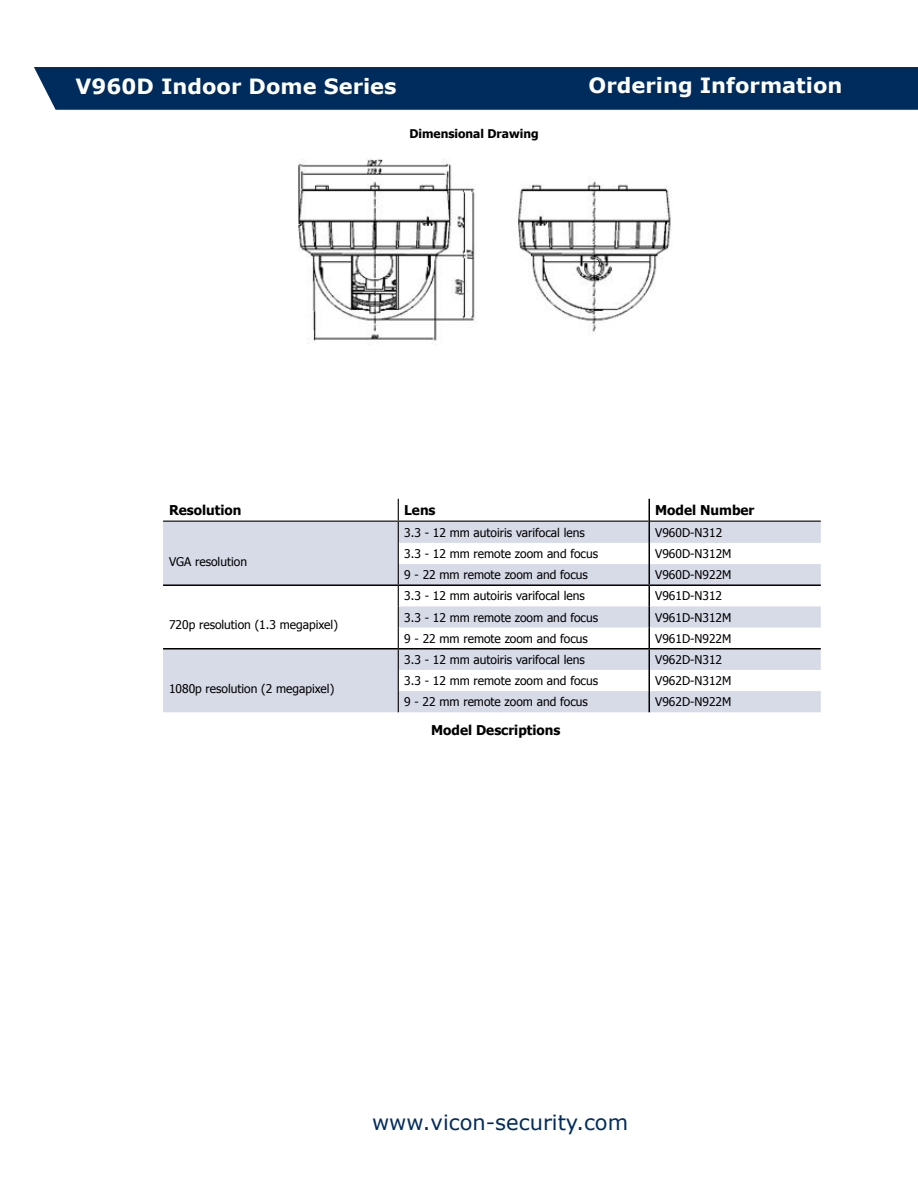
<style>
.page{position:relative;width:918px;height:1188px;background:#fff}
.page>*{position:absolute;margin:0;border:0;box-sizing:border-box;transform-origin:0 0}
.t1{font:700 21px "Verdana";color:#fff}
.t2{font:21px "Verdana";color:#002c5d}
.t3{font:700 13.5px "Tahoma";color:#000}
.t4{font:12px "Tahoma";color:#000}
.t5{font:700 12px "Tahoma";color:#000}
</style>
<div class="page">
<div style="left:34px;top:67px;width:884px;height:43px;background:#002c5d"></div>
<img style="left:298px;top:158px;width:373px;height:186px">
<svg style="left:163px;top:522px;width:658px;height:190px;fill:#d7dbe8"></svg>
<hr style="left:163px;top:521px;width:235px;height:1px;background:#000">
<hr style="left:398px;top:521px;width:251px;height:1px;background:#000">
<hr style="left:650px;top:521px;width:171px;height:1px;background:#000">
<svg style="left:398px;top:499px;width:1px;height:213px"></svg>
<hr style="left:163px;top:584px;width:235px;height:2px;background:#000">
<hr style="left:398px;top:584px;width:251px;height:2px;background:#000">
<hr style="left:649px;top:584px;width:172px;height:2px;background:#000">
<hr style="left:163px;top:648px;width:235px;height:2px;background:#000">
<hr style="left:398px;top:648px;width:251px;height:2px;background:#000">
<hr style="left:649px;top:648px;width:172px;height:2px;background:#000">
<svg style="left:649px;top:499px;width:1px;height:213px"></svg>
<h1 class="t1" style="left:76px;top:73px;width:323px">V960D Indoor Dome Series</h1>
<h1 class="t1" style="left:589px;top:72px;width:255px">Ordering Information</h1>
<p class="t5" style="left:409px;top:125px;width:131px">Dimensional Drawing</p>
<p class="t3" style="left:169px;top:501px;width:74px">Resolution</p>
<p class="t3" style="left:404px;top:501px;width:33px">Lens</p>
<p class="t3" style="left:655px;top:501px;width:101px">Model Number</p>
<p class="t4" style="left:169px;top:553px;width:79px">VGA resolution</p>
<p class="t4" style="left:169px;top:617px;width:170px">720p resolution (1.3 megapixel)</p>
<p class="t4" style="left:169px;top:680px;width:167px">1080p resolution (2 megapixel)</p>
<p class="t4" style="left:404px;top:524px;width:182px">3.3 - 12 mm autoiris varifocal lens</p>
<p class="t4" style="left:655px;top:524px;width:68px">V960D-N312</p>
<p class="t4" style="left:404px;top:546px;width:195px">3.3 - 12 mm remote zoom and focus</p>
<p class="t4" style="left:655px;top:546px;width:78px">V960D-N312M</p>
<p class="t4" style="left:404px;top:567px;width:185px">9 - 22 mm remote zoom and focus</p>
<p class="t4" style="left:655px;top:567px;width:78px">V960D-N922M</p>
<p class="t4" style="left:404px;top:588px;width:182px">3.3 - 12 mm autoiris varifocal lens</p>
<p class="t4" style="left:655px;top:588px;width:68px">V961D-N312</p>
<p class="t4" style="left:404px;top:609px;width:195px">3.3 - 12 mm remote zoom and focus</p>
<p class="t4" style="left:655px;top:609px;width:78px">V961D-N312M</p>
<p class="t4" style="left:404px;top:630px;width:185px">9 - 22 mm remote zoom and focus</p>
<p class="t4" style="left:655px;top:630px;width:78px">V961D-N922M</p>
<p class="t4" style="left:404px;top:652px;width:182px">3.3 - 12 mm autoiris varifocal lens</p>
<p class="t4" style="left:655px;top:652px;width:68px">V962D-N312</p>
<p class="t4" style="left:404px;top:673px;width:195px">3.3 - 12 mm remote zoom and focus</p>
<p class="t4" style="left:655px;top:673px;width:78px">V962D-N312M</p>
<p class="t4" style="left:404px;top:694px;width:185px">9 - 22 mm remote zoom and focus</p>
<p class="t4" style="left:655px;top:694px;width:78px">V962D-N922M</p>
<p class="t3" style="left:431px;top:721px;width:131px">Model Descriptions</p>
<h1 class="t2" style="left:372px;top:1109px;width:258px">www.vicon-security.com</h1>
</div>
